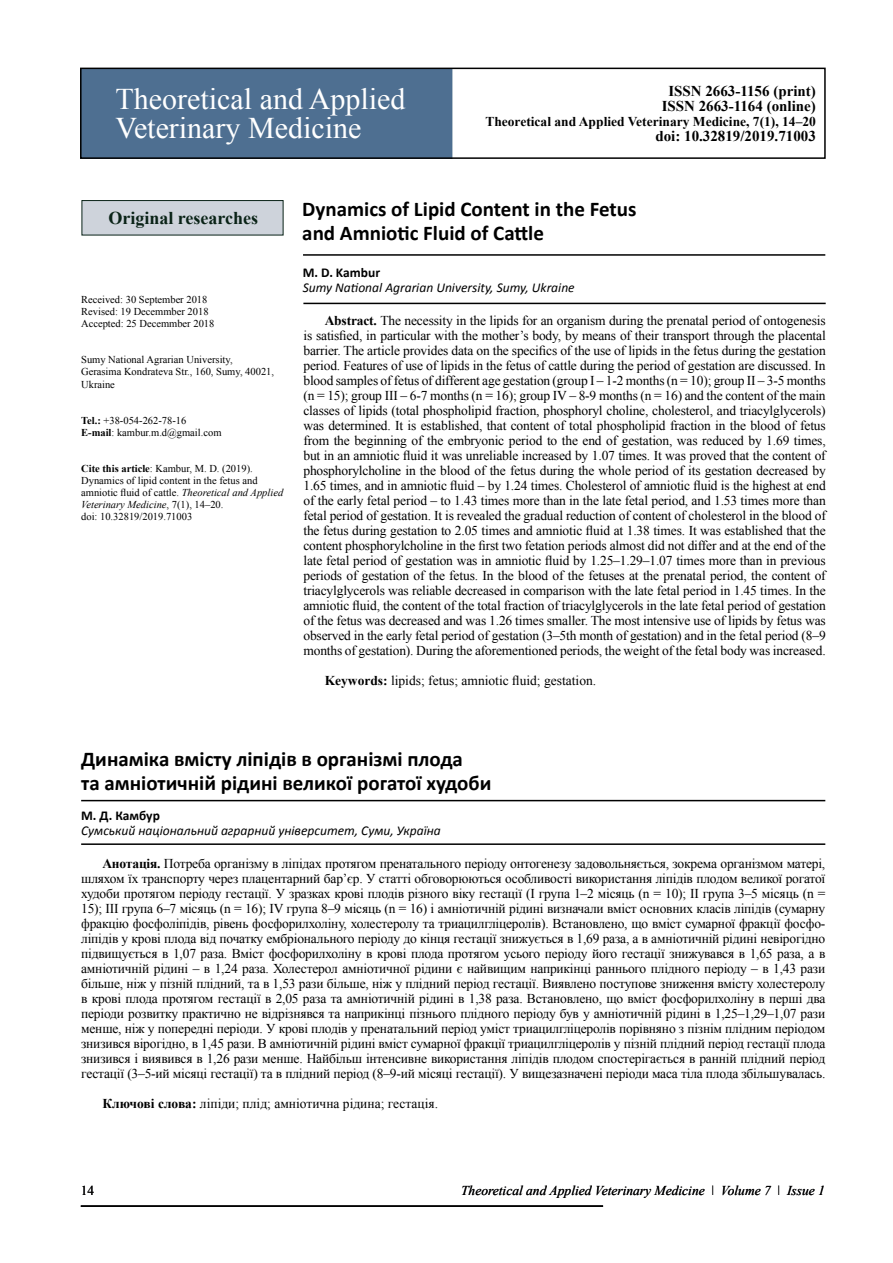
<style>
.page{position:relative;width:893px;height:1263px;background:#fff}
.page>*{position:absolute;margin:0;border:0;box-sizing:border-box;transform-origin:0 0}
.t1{font:30px/28.5px "Times New Roman";color:#fff}
.t2{font:700 21px/24px "Calibri";color:#000}
.t3{font:700 18px "Times New Roman";color:#0a2317}
.t4{font:700 15px/15px "Times New Roman";color:#000;text-align:center}
.t5{font:13.5px/15px "Times New Roman";letter-spacing:-.01em;color:#000;text-align:justify}
.t6{font:italic 13.5px "Calibri";color:#000}
.t7{font:italic 13.5px "Times New Roman";color:#020203}
.t8{font:700 13.5px "Times New Roman";color:#000}
.t9{font:700 13.5px "Calibri";color:#000}
.t10{font:13.5px "Times New Roman";color:#020203}
.t11{font:10.5px/12px "Times New Roman";color:#000}
.s1{font-weight:700}
.s2{font-style:italic}
</style>
<div class="page">
<div style="left:83px;top:71px;width:370px;height:85px;background:#4e6f91"></div>
<div style="left:80px;top:68px;width:746px;height:91px;border:2px solid #000"></div>
<hr style="left:81px;top:1205px;width:522px;height:2px;background:#000">
<hr style="left:81px;top:800px;width:744px;height:1px;background:#000">
<hr style="left:81px;top:843px;width:744px;height:2px;background:#000">
<hr style="left:303px;top:254px;width:522px;height:2px;background:#000">
<hr style="left:303px;top:303px;width:523px;height:1px;background:#000">
<div style="left:82px;top:200px;width:201px;height:35px;background:#ced3db;border:1px solid #0a2318"></div>
<h1 class="t1" style="left:116px;top:85px;width:291px">Theoretical and Applied<br>Veterinary Medicine</h1>
<p class="t4" style="left:662px;top:83px;width:156px">ISSN 2663-1156 (print)<br>ISSN 2663-1164 (online)</p>
<p class="t8" style="left:485px;top:112px;width:332px">Theoretical and Applied Veterinary Medicine, 7(1), 14‒20</p>
<p class="t4" style="left:655px;top:128px;width:162px">doi: 10.32819/2019.71003</p>
<h3 class="t3" style="left:108px;top:205px;width:151px">Оriginal researches</h3>
<p class="t11" style="left:81px;top:294px;width:135px">Received: 30 September 2018<br>Revised: 19 Decemmber 2018<br>Accepted: 25 Decemmber 2018</p>
<p class="t11" style="left:81px;top:354px;width:194px">Sumy National Agrarian University,<br>Gerasima Kondrateva Str., 160, Sumy, 40021,<br>Ukraine</p>
<p class="t11" style="left:81px;top:414px;width:142px"><span class="s1">Tel.:</span> +38-054-262-78-16<br><span class="s1">E-mail</span>: kambur.m.d@gmail.com</p>
<p class="t11" style="left:81px;top:462px;width:204px"><span class="s1">Cite this article</span>: Kambur, M. D. (2019).<br>Dynamics of lipid content in the fetus and amniotic fluid of cattle. <span class="s2">Theoretical and Applied Veterinary Medicine</span>, 7(1), 14‒20.<br>doi: 10.32819/2019.71003</p>
<h2 class="t2" style="left:302px;top:197px;width:336px">Dynamics of Lipid Content in the Fetus and Amniotic Fluid of Cattle</h2>
<p class="t9" style="left:303px;top:264px;width:79px">M. D. Kambur</p>
<p class="t6" style="left:303px;top:278px;width:274px">Sumy National Agrarian University, Sumy, Ukraine</p>
<p class="t5" style="left:303px;top:313px;width:524px;text-indent:21px"><span class="s1">Abstract.</span> The neсеssity in the lipids for an organism during the prenatal period of ontogenesis is satisfied, in particular with the mother’s body, by means of their transport through the placental barrier. The article provides data on the specifics of the use of lipids in the fetus during the gestation period. Features of use of lipids in the fetus of cattle during the period of gestation are discussed. In blood samples of fetus of different age gestation (group І – 1-2 months (n = 10); group II – 3-5 months (n = 15); group III – 6-7 months (n = 16); group IV – 8-9 months (n = 16) and the content of the main classes of lipids (total phospholipid fraction, phosphoryl choline, cholesterol, and triacylglycerols) was determined. It is established, that content of total phospholipid fraction in the blood of fetus from the beginning of the embryonic period to the end of gestation, was reduced by 1.69 times, but in an amniotic fluid it was unreliable increased by 1.07 times. It was proved that the content of phosphorylcholine in the blood of the fetus during the whole period of its gestation decreased by 1.65 times, and in amniotic fluid – by 1.24 times. Cholesterol of amniotic fluid is the highest at end of the early fetal period – to 1.43 times more than in the late fetal period, and 1.53 times more than fetal period of gestation. It is revealed the gradual reduction of content of cholesterol in the blood of the fetus during gestation to 2.05 times and amniotic fluid at 1.38 times. It was established that the content phosphorylcholine in the first two fetation periods almost did not differ and at the end of the late fetal period of gestation was in amniotic fluid by 1.25–1.29–1.07 times more than in previous periods of gestation of the fetus. In the blood of the fetuses at the prenatal period, the content of triacylglycerols was reliable decreased in comparison with the late fetal period in 1.45 times. In the amniotic fluid, the content of the total fraction of triacylglycerols in the late fetal period of gestation of the fetus was decreased and was 1.26 times smaller. The most intensive use of lipids by fetus was observed in the early fetal period of gestation (3–5th month of gestation) and in the fetal period (8–9 months of gestation). During the aforementioned periods, the weight of the fetal body was increased.</p>
<p class="t5" style="left:325px;top:672px;width:273px"><span class="s1">Keywords:</span> lipids; fetus; amniotic fluid; gestation.</p>
<h2 class="t2" style="left:81px;top:747px;width:412px">Динаміка вмісту ліпідів в організмі плода<br>та амніотичній рідині великої рогатої худоби</h2>
<p class="t9" style="left:81px;top:807px;width:80px">М. Д. Камбур</p>
<p class="t6" style="left:81px;top:821px;width:361px">Сумський національний аграрний університет, Суми, Україна</p>
<p class="t5" style="left:81px;top:855px;width:746px;text-indent:21px"><span class="s1">Анотація.</span> Потреба організму в ліпідах протягом пренатального періоду онтогенезу задовольняється, зокрема організмом матері, шляхом їх транспорту через плацентарний бар’єр. У статті обговорюються особливості використання ліпідів плодом великої рогатої худоби протягом періоду гестації. У зразках крові плодів різного віку гестації (І група 1–2 місяць (n = 10); ІІ група 3–5 місяць (n = 15); ІІІ група 6–7 місяць (n = 16); ІV група 8–9 місяць (n = 16) і амніотичній рідині визначали вміст основних класів ліпідів (сумарну фракцію фосфоліпідів, рівень фосфорилхоліну, холестеролу та триацилгліцеролів). Встановлено, що вміст сумарної фракції фосфо&shy;ліпідів у крові плода від початку ембріонального періоду до кінця гестації знижується в 1,69 раза, а в амніотичній рідині невірогідно підвищується в 1,07 раза. Вміст фосфорилхоліну в крові плода протягом усього періоду його гестації знижувався в 1,65 раза, а в амніотичній рідині – в 1,24 раза. Холестерол амніотичної рідини є найвищим наприкінці раннього плідного періоду – в 1,43 рази більше, ніж у пізній плідний, та в 1,53 рази більше, ніж у плідний період гестації. Виявлено поступове зниження вмісту холестеролу в крові плода протягом гестації в 2,05 раза та амніотичній рідині в 1,38 раза. Встановлено, що вміст фосфорилхоліну в перші два періоди розвитку практично не відрізнявся та наприкінці пізнього плідного періоду був у амніотичній рідині в 1,25–1,29–1,07 рази менше, ніж у попередні періоди. У крові плодів у пренатальний період уміст триацилгліцеролів порівняно з пізнім плідним періодом знизився вірогідно, в 1,45 рази. В амніотичній рідині вміст сумарної фракції триацилгліцеролів у пізній плідний період гестації плода знизився і виявився в 1,26 рази менше. Найбільш інтенсивне використання ліпідів плодом спостерігається в ранній плідний період гестації (3–5-ий місяці гестації) та в плідний період (8–9-ий місяці гестації). У вищезазначені періоди маса тіла плода збільшувалась.</p>
<p class="t5" style="left:102px;top:1095px;width:337px"><span class="s1">Ключові слова:</span> ліпіди; плід; амніотична рідина; гестація.</p>
<p class="t10" style="left:81px;top:1181px;width:15px">14</p>
<p class="t7" style="left:461px;top:1181px;width:365px">Theoretical and Applied Veterinary Medicine Volume 7 Issue 1</p>
</div>
